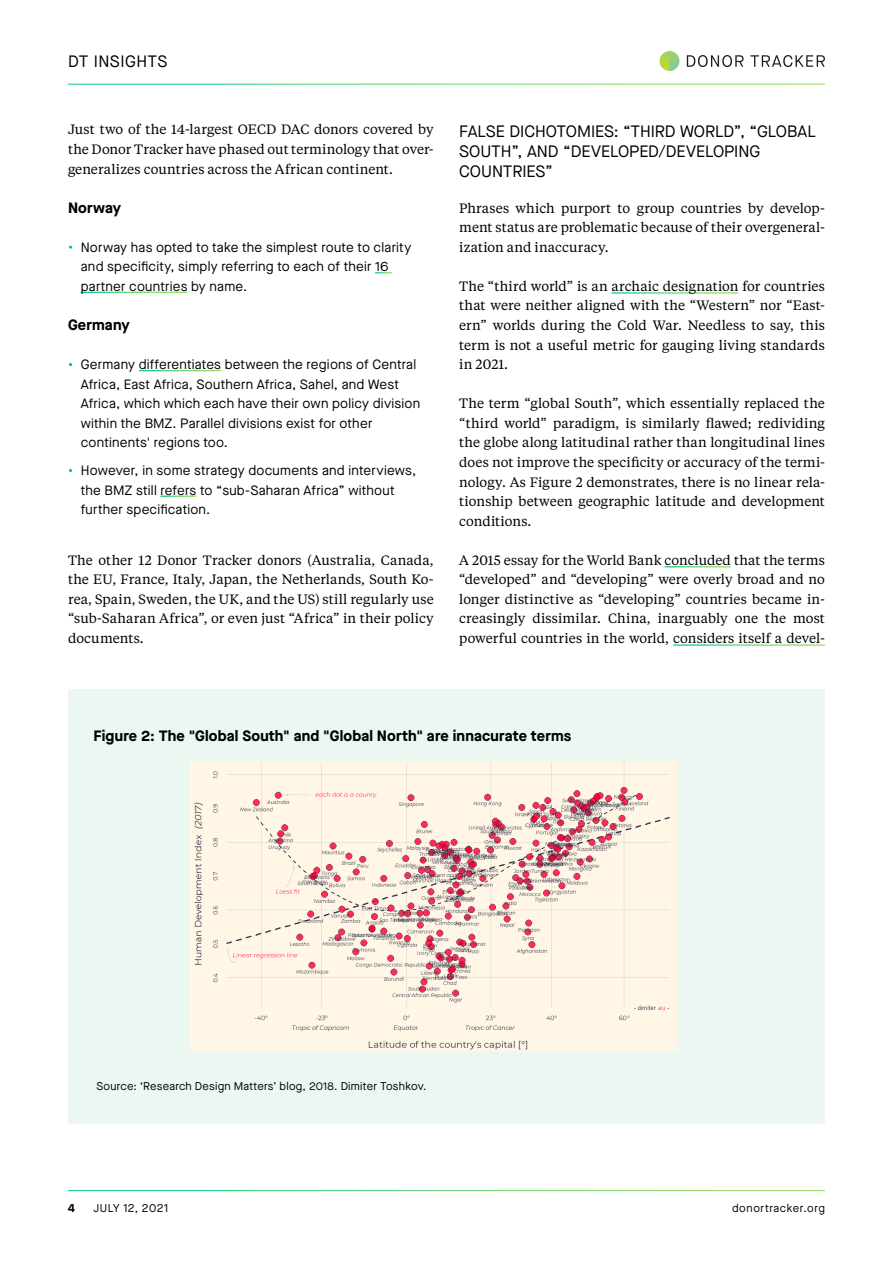
<style>
.page{position:relative;width:893px;height:1263px;background:#fff}
.page>*{position:absolute;margin:0;border:0;box-sizing:border-box;transform-origin:0 0}
.t1{font:16.5px/19.5px "Maison Neue";color:#000}
.t2{font:16.5px "Maison Neue";letter-spacing:.025em;color:#000}
.t3{font:700 15px "Maison Neue";letter-spacing:.01em;color:#000}
.t4{font:13.5px/19.5px "Tiempos Text";letter-spacing:.01em;color:#000;text-align:justify}
.t5{font:13.5px/19.5px "Maison Neue";letter-spacing:.015em;color:#000}
.t6{font:11.25px "Maison Neue";letter-spacing:.025em;color:#000}
.t7{font:11.25px "Maison Neue";letter-spacing:.055em;color:#000}
.t8{font:700 11.25px "Maison Neue";color:#000}
.s1{font-weight:700;font-size:12.3px;color:#fff}
</style>
<div class="page">
<img style="left:659px;top:51px;width:20px;height:20px;border-radius:10px">
<svg style="left:687px;top:55px;width:57px;height:12px"></svg>
<svg style="left:750px;top:55px;width:75px;height:12px"></svg>
<svg style="left:375px;top:272px;width:17px;height:1px"></svg>
<div style="left:68px;top:689px;width:757px;height:434px;background:#ebf7f0"></div>
<img style="left:191px;top:763px;width:485px;height:288px">
<p class="t2" style="left:68px;top:50px;width:101px">DT INSIGHTS</p>
<p class="t4" style="left:68px;top:119px;width:367px">Just two of the 14-largest OECD DAC donors covered by the Donor Tracker have phased out terminology that over&shy;generalizes countries across the African continent.</p>
<p class="t3" style="left:68px;top:197px;width:55px">Norway</p>
<p class="t5" style="left:81px;top:237px;width:332px;text-indent:-13px"><span class="s1">•</span> Norway has opted to take the simplest route to clarity and specificity, simply referring to each of their 16 partner countries by name.</p>
<p class="t3" style="left:68px;top:314px;width:63px">Germany</p>
<p class="t5" style="left:81px;top:354px;width:341px;text-indent:-13px"><span class="s1">•</span> Germany differentiates between the regions of Central Africa, East Africa, Southern Africa, Sahel, and West Africa, which which each have their own policy division within the BMZ. Parallel divisions exist for other continents' regions too.</p>
<p class="t5" style="left:81px;top:460px;width:337px;text-indent:-13px"><span class="s1">•</span> However, in some strategy documents and interviews, the BMZ still refers to “sub-Saharan Africa” without further specification.</p>
<p class="t4" style="left:68px;top:550px;width:367px">The other 12 Donor Tracker donors (Australia, Canada, the EU, France, Italy, Japan, the Netherlands, South Ko&shy;rea, Spain, Sweden, the UK, and the US) still regularly use “sub-Saharan Africa”, or even just “Africa” in their policy documents.</p>
<p class="t1" style="left:459px;top:122px;width:358px">FALSE DICHOTOMIES: “THIRD WORLD”, “GLOBAL<br>SOUTH”, AND “DEVELOPED/DEVELOPING<br>COUNTRIES”</p>
<p class="t4" style="left:459px;top:197px;width:367px">Phrases which purport to group countries by develop&shy;ment status are problematic because of their overgeneral&shy;ization and inaccuracy.</p>
<p class="t4" style="left:459px;top:276px;width:367px">The “third world” is an archaic designation for countries that were neither aligned with the “Western” nor “East&shy;ern” worlds during the Cold War. Needless to say, this term is not a useful metric for gauging living standards in 2021.</p>
<p class="t4" style="left:459px;top:393px;width:367px">The term “global South”, which essentially replaced the “third world” paradigm, is similarly flawed; redividing the globe along latitudinal rather than longitudinal lines does not improve the specificity or accuracy of the termi&shy;nology. As Figure 2 demonstrates, there is no linear rela&shy;tionship between geographic latitude and development conditions.</p>
<p class="t4" style="left:459px;top:550px;width:367px">A 2015 essay for the World Bank concluded that the terms “developed” and “developing” were overly broad and no longer distinctive as “developing” countries became in&shy;creasingly dissimilar. China, inarguably one the most powerful countries in the world, considers itself a devel-</p>
<p class="t3" style="left:94px;top:725px;width:479px">Figure 2: The "Global South" and "Global North" are innacurate terms</p>
<p class="t6" style="left:97px;top:1078px;width:331px">Source: ‘Research Design Matters’ blog, 2018. Dimiter Toshkov.</p>
<p class="t8" style="left:68px;top:1200px;width:8px">4</p>
<p class="t6" style="left:94px;top:1200px;width:76px">JULY 12, 2021</p>
<p class="t7" style="left:732px;top:1200px;width:94px">donortracker.org</p>
</div>
